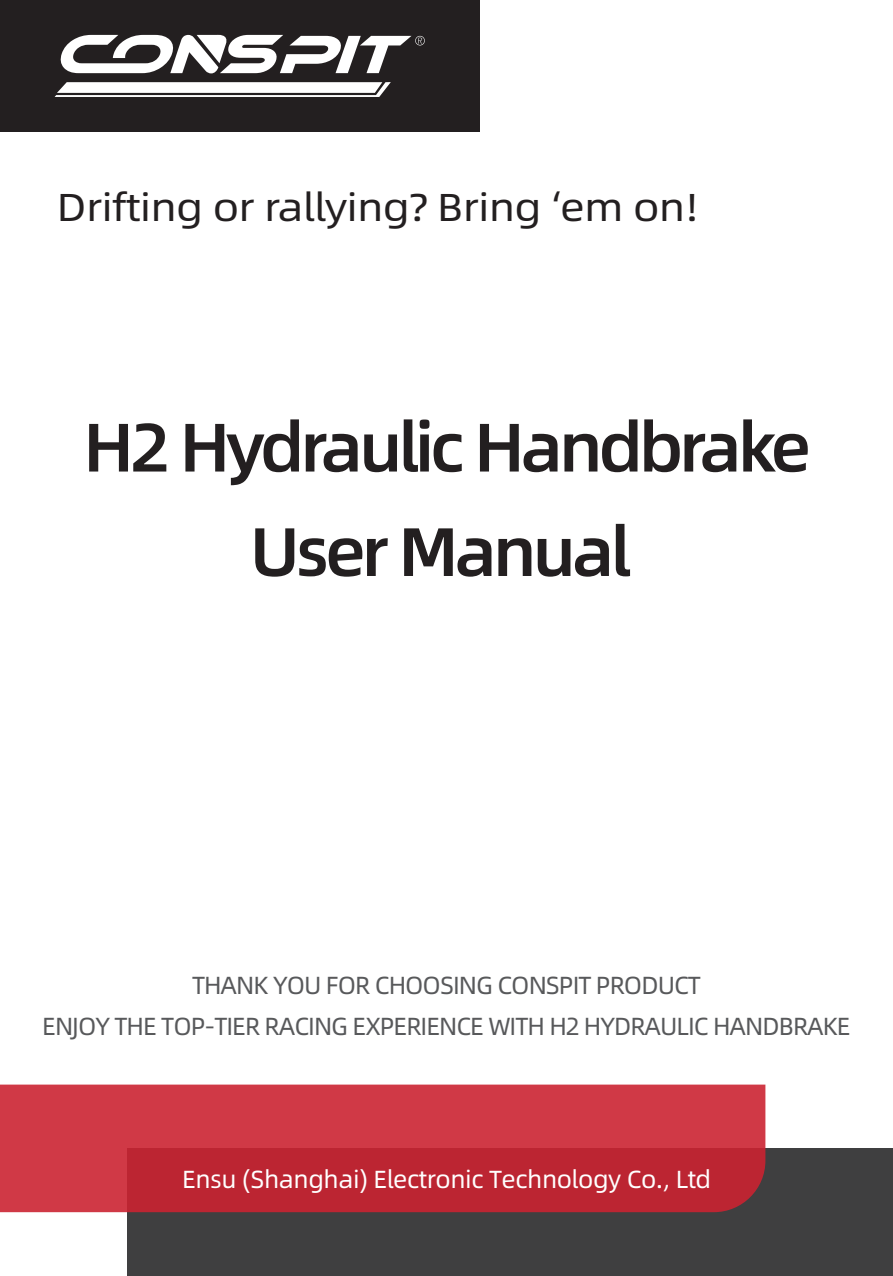
<style>
.page{position:relative;width:893px;height:1276px;background:#fff}
.page>*{position:absolute;margin:0;border:0;box-sizing:border-box;transform-origin:0 0}
.t1{font:68.62px/104.4px "Alibaba Pu Hui Ti M";letter-spacing:-.06em;color:#231f20;text-align:center}
.t2{font:38.93px "Alibaba Pu Hui Ti R";letter-spacing:-.02em;color:#231f20;scale:1.1 1}
.t3{font:24.75px/40.5px "Alibaba Pu Hui Ti R";letter-spacing:-.04em;color:#58595b;text-align:center}
.t4{font:24.75px "Alibaba Pu Hui Ti R";letter-spacing:-.02em;color:#fff}
</style>
<div class="page">
<div style="left:128px;top:1148px;width:765px;height:128px;background:#3f3f40"></div>
<svg style="left:0;top:1084px;width:765px;height:128px;background:#c7313e"></svg>
<div style="left:0;top:0;width:479px;height:132px;background:#231f20"></div>
<svg style="left:55px;top:82px;width:336px;height:15px"></svg>
<svg style="left:60px;top:34px;width:365px;height:39px"></svg>
<h2 class="t2" style="left:57px;top:178px;width:586px">Drifting or rallying? Bring ‘em on!</h2>
<h1 class="t1" style="left:83px;top:391px;width:729px">H2 Hydraulic Handbrake<br>User Manual</h1>
<p class="t3" style="left:42px;top:963px;width:810px">THANK YOU FOR CHOOSING CONSPIT PRODUCT<br>ENJOY THE TOP-TIER RACING EXPERIENCE WITH H2 HYDRAULIC HANDBRAKE</p>
<p class="t4" style="left:182px;top:1160px;width:531px">Ensu (Shanghai) Electronic Technology Co., Ltd</p>
</div>
